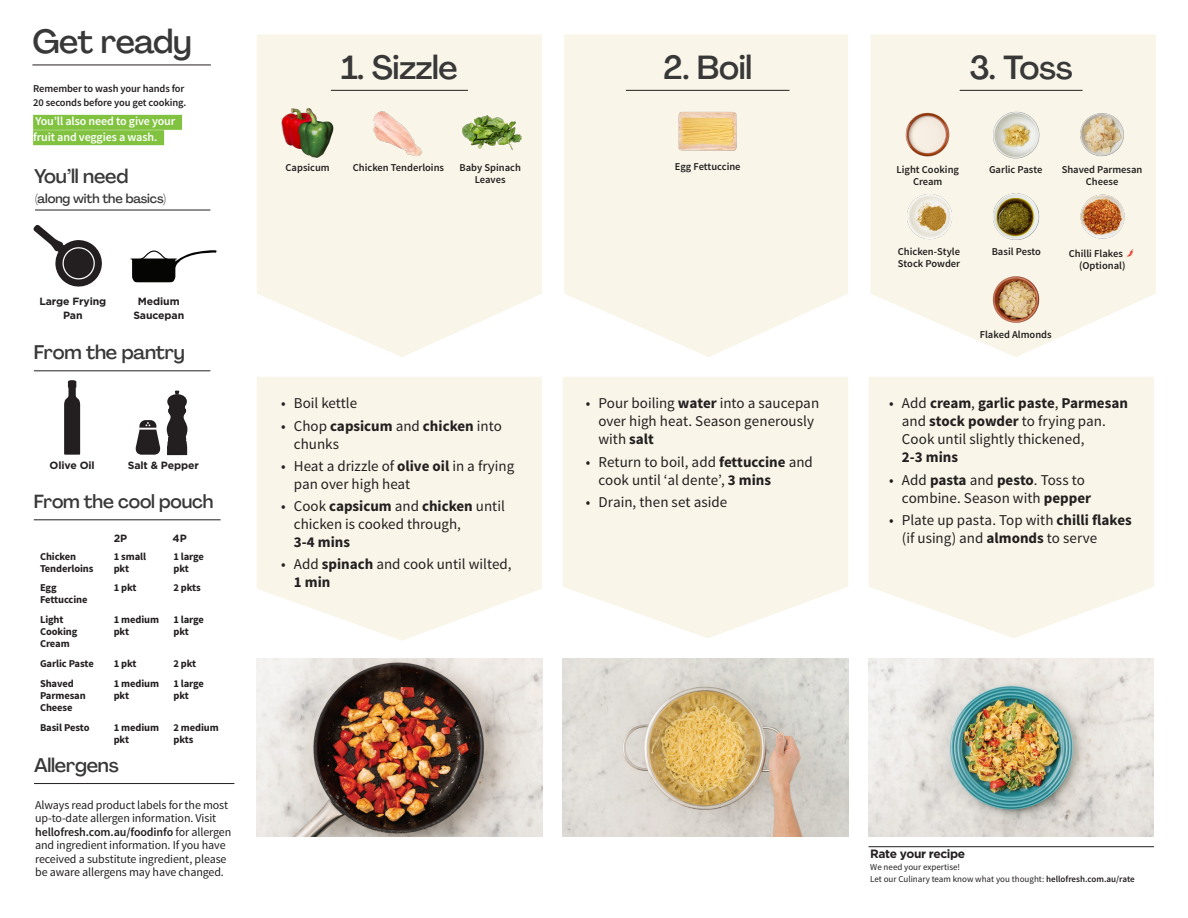
<style>
.page{position:relative;width:1188px;height:918px;background:#fff}
.page>*{position:absolute;margin:0;border:0;box-sizing:border-box;transform-origin:0 0}
.Header_Back{font:500 33px "Agrandir";letter-spacing:-.01em;color:#383839}
.Header_Back-2{font:500 19.5px "Agrandir";letter-spacing:-.01em;color:#383839}
.Header_Back-3{font:500 18.75px "Agrandir";letter-spacing:-.01em;color:#383839}
.t1{font:15px/18px "Source Sans Pro";color:#231f20}
.Header_Back-4{font:500 12.75px "Agrandir";letter-spacing:-.01em;color:#383839}
._00_Basic{font:12px/13.5px "Source Sans Pro";letter-spacing:-.01em;color:#231f20}
._06_Before_Start{font:600 12px/15.3px "Source Sans Pro";letter-spacing:-.01em;color:#fff}
._24_Before_start_Tit{font:700 12px "Gotham";letter-spacing:-.03em;color:#231f20}
._06_Before_Start-2{font:600 10.5px/12.6px "Source Sans Pro";color:#231f20;text-align:center}
.Header_Back-5{font:700 10.5px/12px "Source Sans Pro";letter-spacing:-.01em;color:#231f20}
.Header_Back-6{font:700 10.5px/14.4px "Gotham";letter-spacing:-.01em;color:#231f20;text-align:center}
._23_Small_text_Socia{font:9px "Source Sans Pro";color:#231f20}
.s1{font-weight:600}
.s2{color:#e53525}
.s3{font-weight:700}
</style>
<div class="page">
<svg style="left:871px;top:34px;width:285px;height:323px;background:#f9f6ea"></svg>
<svg style="left:564px;top:34px;width:284px;height:323px;background:#f9f5ea"></svg>
<svg style="left:257px;top:34px;width:285px;height:323px;background:#f9f6ea"></svg>
<hr style="left:32px;top:65px;width:179px;height:1px;background:#231f20">
<div style="left:33px;top:115px;width:149px;height:15px;background:#81c340"></div>
<div style="left:33px;top:130px;width:131px;height:15px;background:#81c340"></div>
<hr style="left:34px;top:783px;width:200px;height:1px;background:#231f20">
<hr style="left:34px;top:370px;width:176px;height:1px;background:#231f20">
<hr style="left:35px;top:210px;width:175px;height:1px;background:#231f20">
<svg style="left:64px;top:380px;width:16px;height:75px"></svg>
<svg style="left:135px;top:390px;width:53px;height:66px"></svg>
<svg style="left:257px;top:377px;width:285px;height:264px;background:#f9f5ea"></svg>
<svg style="left:563px;top:377px;width:285px;height:261px;background:#f9f5ea"></svg>
<svg style="left:869px;top:377px;width:285px;height:261px;background:#f9f5ea"></svg>
<img style="left:257px;top:659px;width:285px;height:178px">
<img style="left:563px;top:659px;width:285px;height:178px">
<img style="left:869px;top:659px;width:285px;height:178px">
<hr style="left:626px;top:90px;width:164px;height:1px;background:#231f20">
<hr style="left:960px;top:90px;width:123px;height:1px;background:#231f20">
<hr style="left:331px;top:90px;width:137px;height:1px;background:#231f20">
<hr style="left:34px;top:519px;width:187px;height:1px;background:#231f20">
<img style="left:679px;top:103px;width:58px;height:58px">
<svg style="left:34px;top:225px;width:68px;height:62px"></svg>
<img style="left:461px;top:102px;width:62px;height:61px">
<img style="left:992px;top:111px;width:47px;height:47px">
<img style="left:368px;top:104px;width:58px;height:59px">
<img style="left:899px;top:106px;width:58px;height:58px">
<img style="left:281px;top:106px;width:54px;height:54px">
<svg style="left:131px;top:250px;width:86px;height:32px"></svg>
<hr style="left:869px;top:846px;width:285px;height:1px;background:#231f20">
<img style="left:1074px;top:107px;width:56px;height:56px">
<img style="left:900px;top:187px;width:58px;height:60px">
<img style="left:987px;top:187px;width:58px;height:59px">
<img style="left:1073px;top:187px;width:58px;height:59px">
<img style="left:987px;top:270px;width:58px;height:59px">
<p class="Header_Back" style="left:32px;top:21px;width:161px">Get ready</p>
<p class="_06_Before_Start-2" style="left:33px;top:82px;width:155px;line-height:13.5px;text-align:left">Remember to wash your hands for<br>20 seconds before you get cooking.</p>
<p class="_06_Before_Start" style="left:33px;top:114px;width:144px">You’ll also need to give your fruit and veggies a wash.</p>
<p class="Header_Back-2" style="left:34px;top:164px;width:96px">You’ll need</p>
<p class="Header_Back-4" style="left:35px;top:190px;width:132px">(along with the basics)</p>
<p class="Header_Back-6" style="left:39px;top:294px;width:68px">Large Frying<br>Pan</p>
<p class="Header_Back-6" style="left:133px;top:294px;width:52px">Medium<br>Saucepan</p>
<p class="Header_Back-2" style="left:34px;top:340px;width:153px">From the pantry</p>
<p class="Header_Back-6" style="left:50px;top:458px;width:47px">Olive Oil</p>
<p class="Header_Back-6" style="left:128px;top:458px;width:73px">Salt &amp; Pepper</p>
<p class="Header_Back-3" style="left:34px;top:490px;width:181px">From the cool pouch</p>
<p class="Header_Back-6" style="left:114px;top:531px;width:15px">2P</p>
<p class="Header_Back-6" style="left:173px;top:531px;width:16px">4P</p>
<p class="Header_Back-5" style="left:40px;top:551px;width:55px">Chicken<br>Tenderloins</p>
<p class="Header_Back-5" style="left:114px;top:551px;width:34px">1 small pkt</p>
<p class="Header_Back-5" style="left:173px;top:551px;width:32px">1 large pkt</p>
<p class="Header_Back-5" style="left:40px;top:582px;width:49px">Egg<br>Fettuccine</p>
<p class="Header_Back-5" style="left:114px;top:582px;width:24px">1 pkt</p>
<p class="Header_Back-5" style="left:173px;top:582px;width:29px">2 pkts</p>
<p class="Header_Back-5" style="left:40px;top:614px;width:39px">Light<br>Cooking<br>Cream</p>
<p class="Header_Back-5" style="left:114px;top:614px;width:47px">1 medium pkt</p>
<p class="Header_Back-5" style="left:173px;top:614px;width:32px">1 large pkt</p>
<p class="Header_Back-5" style="left:40px;top:658px;width:55px">Garlic Paste</p>
<p class="Header_Back-5" style="left:114px;top:658px;width:24px">1 pkt</p>
<p class="Header_Back-5" style="left:173px;top:658px;width:24px">2 pkt</p>
<p class="Header_Back-5" style="left:40px;top:678px;width:47px">Shaved<br>Parmesan<br>Cheese</p>
<p class="Header_Back-5" style="left:114px;top:678px;width:47px">1 medium pkt</p>
<p class="Header_Back-5" style="left:173px;top:678px;width:32px">1 large pkt</p>
<p class="Header_Back-5" style="left:40px;top:722px;width:51px">Basil Pesto</p>
<p class="Header_Back-5" style="left:114px;top:722px;width:47px">1 medium pkt</p>
<p class="Header_Back-5" style="left:173px;top:722px;width:47px">2 medium pkts</p>
<p class="Header_Back-2" style="left:34px;top:753px;width:86px">Allergens</p>
<p class="_00_Basic" style="left:35px;top:798px;width:198px">Always read product labels for the most up-to-date allergen information. Visit <span class="s1">hellofresh.com.au/foodinfo</span> for allergen and ingredient information. If you have received a substitute ingredient, please be aware allergens may have changed.</p>
<p class="Header_Back" style="left:341px;top:47px;width:118px">1. Sizzle</p>
<p class="Header_Back" style="left:663px;top:47px;width:90px">2. Boil</p>
<p class="Header_Back" style="left:969px;top:47px;width:105px">3. Toss</p>
<p class="_06_Before_Start-2" style="left:675px;top:160px;width:67px">Egg Fettuccine</p>
<p class="_06_Before_Start-2" style="left:286px;top:162px;width:46px">Capsicum</p>
<p class="_06_Before_Start-2" style="left:353px;top:162px;width:93px">Chicken Tenderloins</p>
<p class="_06_Before_Start-2" style="left:459px;top:161px;width:63px">Baby Spinach</p>
<p class="_06_Before_Start-2" style="left:989px;top:163px;width:55px">Garlic Paste</p>
<p class="_06_Before_Start-2" style="left:475px;top:174px;width:32px">Leaves</p>
<p class="_06_Before_Start-2" style="left:897px;top:163px;width:64px">Light Cooking<br>Cream</p>
<p class="_06_Before_Start-2" style="left:1062px;top:163px;width:82px">Shaved Parmesan<br>Cheese</p>
<p class="_06_Before_Start-2" style="left:898px;top:245px;width:64px;text-align:left">Chicken-Style<br>Stock Powder</p>
<p class="_06_Before_Start-2" style="left:992px;top:245px;width:51px">Basil Pesto</p>
<p class="_06_Before_Start-2" style="left:1069px;top:247px;width:68px">Chilli Flakes <span class="s2">▲ </span>(Optional)</p>
<p class="_06_Before_Start-2" style="left:980px;top:329px;width:73px">Flaked Almonds</p>
<p class="t1" style="left:281px;top:395px;width:78px">• Boil kettle</p>
<p class="t1" style="left:294px;top:417px;width:209px;text-indent:-13px">• Chop <span class="s3">capsicum</span> and <span class="s3">chicken</span> into chunks</p>
<p class="t1" style="left:294px;top:457px;width:222px;text-indent:-13px">• Heat a drizzle of <span class="s3">olive oil</span> in a frying pan over high heat</p>
<p class="t1" style="left:294px;top:497px;width:212px;text-indent:-13px">• Cook <span class="s3">capsicum</span> and <span class="s3">chicken</span> until chicken is cooked through,<br><span class="s3">3-4 mins</span></p>
<p class="t1" style="left:294px;top:556px;width:219px;text-indent:-13px">• Add <span class="s3">spinach</span> and cook until wilted,<br><span class="s3">1 min</span></p>
<p class="t1" style="left:598px;top:395px;width:222px;text-indent:-13px">• Pour boiling <span class="s3">water</span> into a saucepan over high heat. Season generously with <span class="s3">salt</span></p>
<p class="t1" style="left:598px;top:453px;width:216px;text-indent:-13px">• Return to boil, add <span class="s3">fettuccine</span> and cook until ‘al dente’, <span class="s3">3 mins</span></p>
<p class="t1" style="left:586px;top:493px;width:143px">• Drain, then set aside</p>
<p class="t1" style="left:902px;top:395px;width:227px;text-indent:-13px">• Add <span class="s3">cream</span>, <span class="s3">garlic paste</span>, <span class="s3">Parmesan </span>and <span class="s3">stock powder</span> to frying pan.<br>Cook until slightly thickened,<br><span class="s3">2-3 mins</span></p>
<p class="t1" style="left:902px;top:471px;width:191px;text-indent:-13px">• Add <span class="s3">pasta</span> and <span class="s3">pesto</span>. Toss to combine. Season with <span class="s3">pepper</span></p>
<p class="t1" style="left:902px;top:511px;width:231px;text-indent:-13px">• Plate up pasta. Top with <span class="s3">chilli flakes </span>(if using) and <span class="s3">almonds</span> to serve</p>
<p class="_24_Before_start_Tit" style="left:870px;top:846px;width:96px">Rate your recipe</p>
<p class="_23_Small_text_Socia" style="left:870px;top:862px;width:91px">We need your expertise!</p>
<p class="_23_Small_text_Socia" style="left:870px;top:874px;width:266px">Let our Culinary team know what you thought: <span class="s1">hellofresh.com.au/rate</span></p>
</div>
